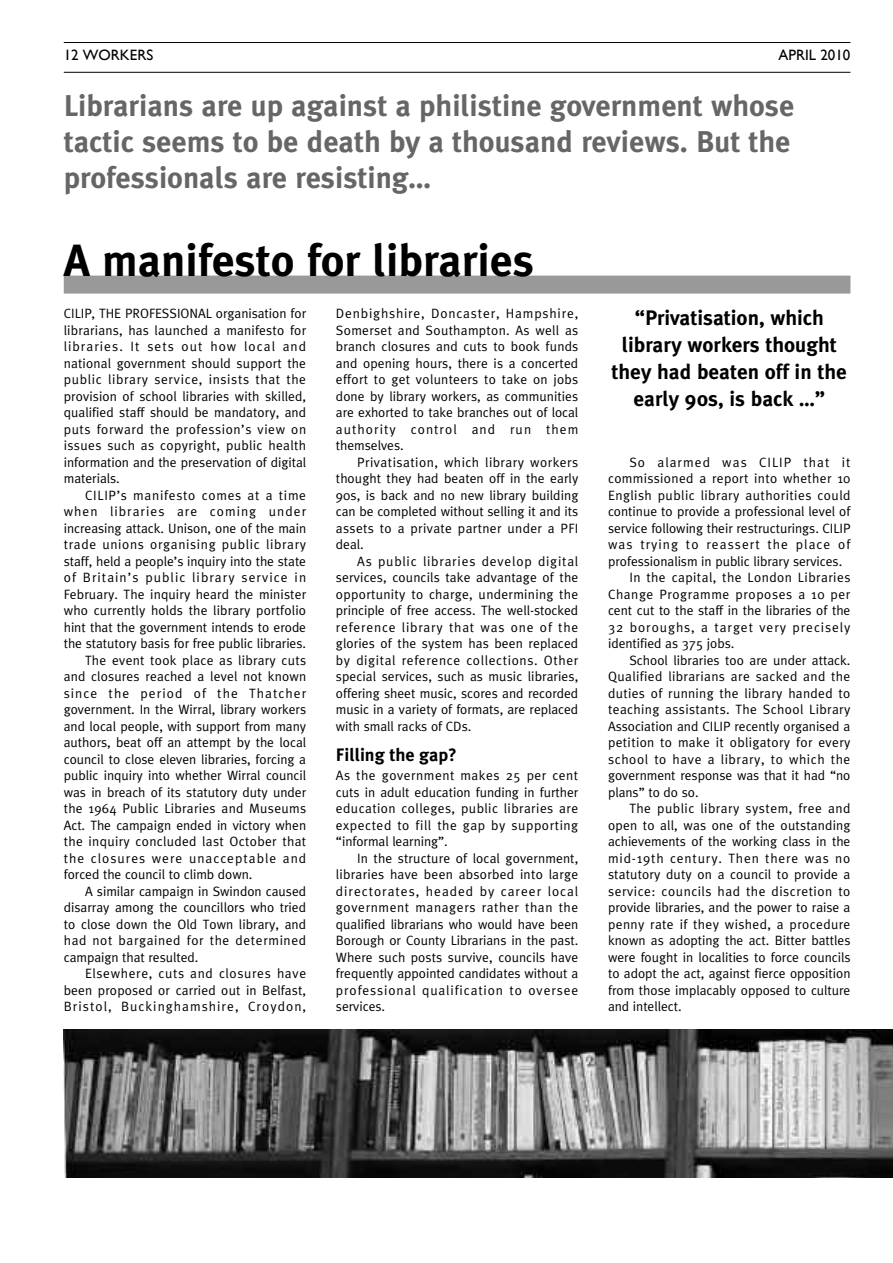
<style>
.page{position:relative;width:893px;height:1263px;background:#fff}
.page>*{position:absolute;margin:0;border:0;box-sizing:border-box;transform-origin:0 0}
.t1{font:700 45px "Meta Plus";color:#000}
.t2{font:700 30px/36px "Meta Plus";color:#666}
.t3{font:700 21px/27px "Meta Plus";color:#000;text-align:center}
.t4{font:700 18px "Meta Plus";letter-spacing:-.005em;color:#000}
.t5{font:15px "Gill Sans";color:#000}
.t6{font:13.5px/16.5px "Meta Plus";letter-spacing:.005em;color:#000;text-align:justify}
.t7{font:13.5px "Meta Plus";letter-spacing:.075em;color:#000}
.t8{font:13.5px "Meta Plus";letter-spacing:.025em;color:#000}
.t9{font:13.5px "Meta Plus";letter-spacing:.045em;color:#000}
.t10{font:13.5px "Meta Plus";letter-spacing:.03em;color:#000}
.t11{font:13.5px "Meta Plus";letter-spacing:.04em;color:#000}
.t12{font:13.5px "Meta Plus";letter-spacing:.07em;color:#000}
.t13{font:13.5px "Meta Plus";letter-spacing:.035em;color:#000}
.t14{font:13.5px "Meta Plus";letter-spacing:.065em;color:#000}
.t15{font:13.5px "Meta Plus";letter-spacing:.055em;color:#000}
</style>
<div class="page">
<hr style="left:64px;top:42px;width:786px;height:1px;background:#000">
<hr style="left:64px;top:72px;width:786px;height:1px;background:#000">
<div style="left:64px;top:276px;width:786px;height:18px;background:#999"></div>
<img style="left:64px;top:1029px;width:829px;height:149px">
<p class="t5" style="left:64px;top:46px;width:91px">12 WORKERS</p>
<p class="t5" style="left:778px;top:46px;width:73px">APRIL 2010</p>
<h2 class="t2" style="left:64px;top:90px;width:732px">Librarians are up against a philistine government whose tactic seems to be death by a thousand reviews. But the professionals are resisting…</h2>
<h1 class="t1" style="left:64px;top:244px;width:472px">A manifesto for libraries</h1>
<p class="t6" style="left:64px;top:306px;width:244px">CILIP, THE PROFESSIONAL organisation for librarians, has launched a manifesto for libraries. It sets out how local and national government should support the public library service, insists that the provision of school libraries with skilled, qualified staff should be mandatory, and puts forward the profession’s view on issues such as copyright, public health information and the preservation of digital materials.</p>
<p class="t15" style="left:85px;top:490px;width:223px">CILIP’s manifesto comes at a time</p>
<p class="t7" style="left:64px;top:507px;width:244px">when libraries are coming under</p>
<p class="t6" style="left:64px;top:521px;width:244px">increasing attack. Unison, one of the main</p>
<p class="t9" style="left:64px;top:540px;width:244px">trade unions organising public library</p>
<p class="t6" style="left:64px;top:554px;width:244px">staff, held a people’s inquiry into the state</p>
<p class="t7" style="left:64px;top:573px;width:244px">of Britain’s public library service in</p>
<p class="t6" style="left:64px;top:587px;width:244px">February. The inquiry heard the minister</p>
<p class="t6" style="left:64px;top:603px;width:244px">who currently holds the library portfolio</p>
<p class="t6" style="left:64px;top:620px;width:244px">hint that the government intends to erode</p>
<p class="t6" style="left:64px;top:636px;width:244px">the statutory basis for free public libraries.</p>
<p class="t6" style="left:85px;top:653px;width:223px">The event took place as library cuts</p>
<p class="t6" style="left:64px;top:669px;width:244px">and closures reached a level not known</p>
<p class="t7" style="left:64px;top:688px;width:244px">since the period of the Thatcher</p>
<p class="t6" style="left:64px;top:702px;width:244px">government. In the Wirral, library workers</p>
<p class="t6" style="left:64px;top:719px;width:244px">and local people, with support from many</p>
<p class="t6" style="left:64px;top:735px;width:244px">authors, beat off an attempt by the local</p>
<p class="t6" style="left:64px;top:752px;width:244px">council to close eleven libraries, forcing a</p>
<p class="t6" style="left:64px;top:768px;width:244px">public inquiry into whether Wirral council</p>
<p class="t6" style="left:64px;top:785px;width:244px">was in breach of its statutory duty under</p>
<p class="t6" style="left:64px;top:801px;width:244px">the 1964 Public Libraries and Museums</p>
<p class="t6" style="left:64px;top:818px;width:244px">Act. The campaign ended in victory when</p>
<p class="t6" style="left:64px;top:834px;width:244px">the inquiry concluded last October that</p>
<p class="t7" style="left:64px;top:853px;width:244px">the closures were unacceptable and</p>
<p class="t6" style="left:64px;top:867px;width:190px">forced the council to climb down.</p>
<p class="t6" style="left:85px;top:884px;width:223px">A similar campaign in Swindon caused</p>
<p class="t6" style="left:64px;top:900px;width:244px">disarray among the councillors who tried</p>
<p class="t6" style="left:64px;top:917px;width:244px">to close down the Old Town library, and</p>
<p class="t9" style="left:64px;top:936px;width:244px">had not bargained for the determined</p>
<p class="t6" style="left:64px;top:950px;width:136px">campaign that resulted.</p>
<p class="t9" style="left:85px;top:969px;width:223px">Elsewhere, cuts and closures have</p>
<p class="t6" style="left:64px;top:983px;width:244px">been proposed or carried out in Belfast,</p>
<p class="t7" style="left:64px;top:1002px;width:244px">Bristol, Buckinghamshire, Croydon,</p>
<p class="t6" style="left:336px;top:306px;width:244px">Denbighshire, Doncaster, Hampshire, Somerset and Southampton. As well as branch closures and cuts to book funds and opening hours, there is a concerted effort to get volunteers to take on jobs done by library workers, as communities are exhorted to take branches out of local authority control and run them themselves.</p>
<p class="t6" style="left:336px;top:455px;width:244px;text-indent:21px">Privatisation, which library workers thought they had beaten off in the early 90s, is back and no new library building can be completed without selling it and its assets to a private partner under a PFI deal.</p>
<p class="t6" style="left:336px;top:554px;width:244px;text-indent:21px">As public libraries develop digital services, councils take advantage of the opportunity to charge, undermining the principle of free access. The well-stocked reference library that was one of the glories of the system has been replaced by digital reference collections. Other special services, such as music libraries, offering sheet music, scores and recorded music in a variety of formats, are replaced with small racks of CDs.</p>
<h3 class="t4" style="left:336px;top:748px;width:122px">Filling the gap?</h3>
<p class="t6" style="left:336px;top:768px;width:244px">As the government makes 25 per cent cuts in adult education funding in further education colleges, public libraries are expected to fill the gap by supporting “informal learning”.</p>
<p class="t6" style="left:336px;top:851px;width:244px;text-indent:21px">In the structure of local government, libraries have been absorbed into large directorates, headed by career local government managers rather than the qualified librarians who would have been Borough or County Librarians in the past.<br>Where such posts survive, councils have frequently appointed candidates without a professional qualification to oversee services.</p>
<h3 class="t3" style="left:612px;top:307px;width:237px">“Privatisation, which library workers thought they had beaten off in the early 90s, is back …”</h3>
<p class="t7" style="left:629px;top:457px;width:223px">So alarmed was CILIP that it</p>
<p class="t8" style="left:608px;top:474px;width:244px">commissioned a report into whether 10</p>
<p class="t10" style="left:608px;top:490px;width:244px">English public library authorities could</p>
<p class="t6" style="left:608px;top:504px;width:244px">continue to provide a professional level of</p>
<p class="t6" style="left:608px;top:521px;width:244px">service following their restructurings. CILIP</p>
<p class="t7" style="left:608px;top:540px;width:244px">was trying to reassert the place of</p>
<p class="t6" style="left:608px;top:554px;width:236px">professionalism in public library services.</p>
<p class="t10" style="left:629px;top:573px;width:223px">In the capital, the London Libraries</p>
<p class="t11" style="left:608px;top:589px;width:244px">Change Programme proposes a 10 per</p>
<p class="t6" style="left:608px;top:603px;width:244px">cent cut to the staff in the libraries of the</p>
<p class="t12" style="left:608px;top:622px;width:244px">32 boroughs, a target very precisely</p>
<p class="t6" style="left:608px;top:636px;width:128px">identified as 375 jobs.</p>
<p class="t6" style="left:629px;top:653px;width:223px">School libraries too are under attack.</p>
<p class="t8" style="left:608px;top:672px;width:244px">Qualified librarians are sacked and the</p>
<p class="t6" style="left:608px;top:686px;width:244px">duties of running the library handed to</p>
<p class="t8" style="left:608px;top:705px;width:244px">teaching assistants. The School Library</p>
<p class="t6" style="left:608px;top:719px;width:244px">Association and CILIP recently organised a</p>
<p class="t8" style="left:608px;top:738px;width:244px">petition to make it obligatory for every</p>
<p class="t9" style="left:608px;top:754px;width:244px">school to have a library, to which the</p>
<p class="t6" style="left:608px;top:768px;width:244px">government response was that it had “no</p>
<p class="t6" style="left:608px;top:785px;width:92px">plans” to do so.</p>
<p class="t13" style="left:629px;top:804px;width:223px">The public library system, free and</p>
<p class="t6" style="left:608px;top:818px;width:244px">open to all, was one of the outstanding</p>
<p class="t6" style="left:608px;top:834px;width:244px">achievements of the working class in the</p>
<p class="t14" style="left:608px;top:853px;width:244px">mid-19th century. Then there was no</p>
<p class="t6" style="left:608px;top:867px;width:244px">statutory duty on a council to provide a</p>
<p class="t11" style="left:608px;top:886px;width:244px">service: councils had the discretion to</p>
<p class="t6" style="left:608px;top:900px;width:244px">provide libraries, and the power to raise a</p>
<p class="t8" style="left:608px;top:919px;width:244px">penny rate if they wished, a procedure</p>
<p class="t6" style="left:608px;top:933px;width:244px">known as adopting the act. Bitter battles</p>
<p class="t6" style="left:608px;top:950px;width:244px">were fought in localities to force councils</p>
<p class="t6" style="left:608px;top:966px;width:244px">to adopt the act, against fierce opposition</p>
<p class="t6" style="left:608px;top:983px;width:244px">from those implacably opposed to culture</p>
<p class="t6" style="left:608px;top:999px;width:75px">and intellect.</p>
</div>
